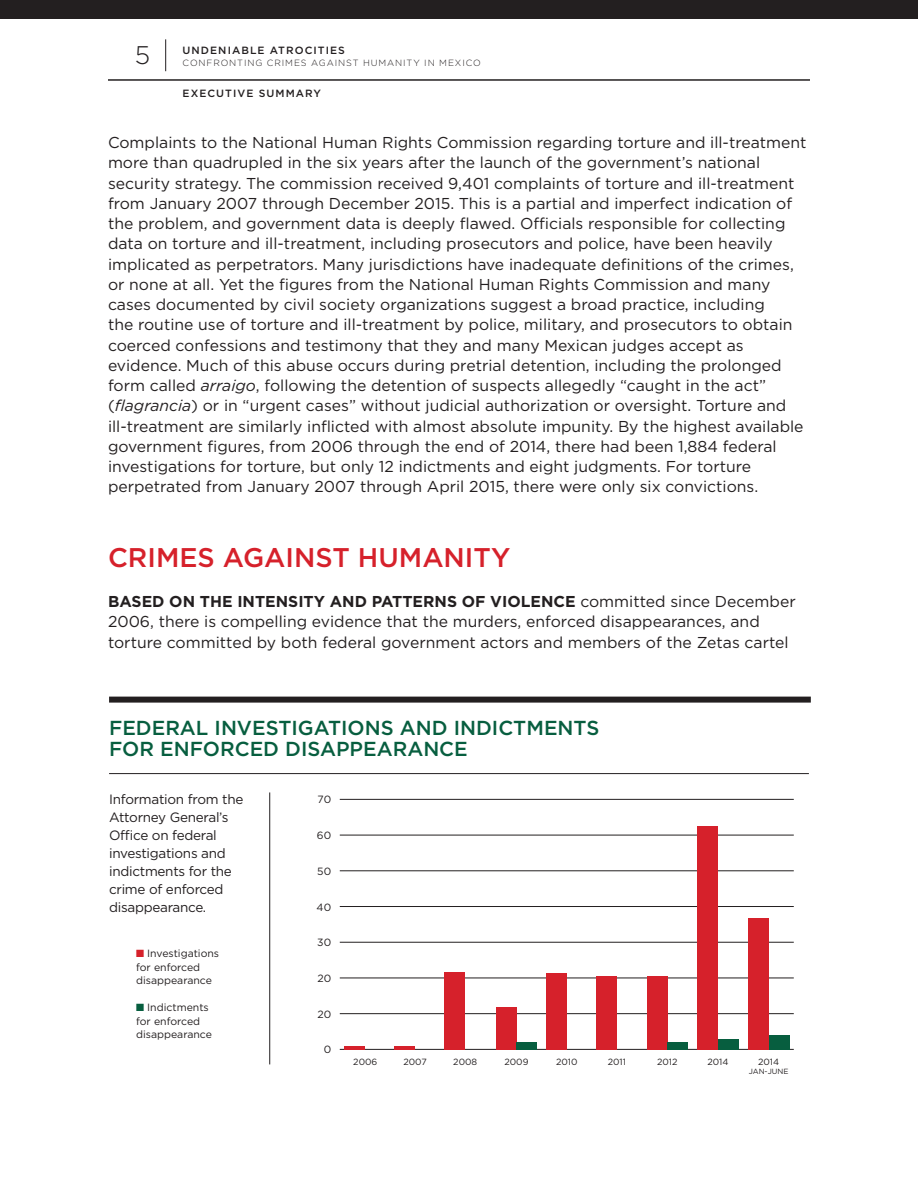
<style>
.page{position:relative;width:918px;height:1188px;background:#fff}
.page>*{position:absolute;margin:0;border:0;box-sizing:border-box;transform-origin:0 0}
.SUBHEAD_1{font:500 27px "Gotham";color:#d6212b}
.t1{font:300 25.5px "Gotham";color:#231f20}
.FGR_Header{font:500 20.25px/21px "Gotham";color:#075e3f}
.TEXT_basic{font:15.75px/20.2px "Gotham";color:#231f20}
.FGR_text{font:13.5px/18px "Gotham";letter-spacing:-.02em;color:#231f20}
.TEXT_basic-2{font:10.5px/13.5px "Gotham";color:#231f20}
.t2{font:500 10.5px "Gotham";letter-spacing:.1em;color:#231f20}
.t3{font:300 9px "Gotham";letter-spacing:.1em;color:#231f20}
.TEXT_basic-3{font:9px "Gotham";color:#231f20}
.TEXT_basic-4{font:7.5px "Gotham";color:#231f20}
.s1{font-style:italic}
.s2{font-weight:700}
.s3{color:#d6212b}
.s4{color:#075e3f}
</style>
<div class="page">
<hr style="left:165px;top:39px;width:1px;height:32px;background:#231f20">
<hr style="left:108px;top:79px;width:702px;height:2px;background:#231f20">
<div style="left:0;top:0;width:918px;height:18px;background:#231f20"></div>
<hr style="left:109px;top:773px;width:700px;height:1px;background:#231f20">
<hr style="left:269px;top:792px;width:1px;height:272px;background:#231f20">
<hr style="left:340px;top:1049px;width:454px;height:1px;background:#231f20">
<hr style="left:340px;top:1013px;width:454px;height:1px;background:#231f20">
<hr style="left:340px;top:978px;width:454px;height:1px;background:#231f20">
<hr style="left:340px;top:942px;width:454px;height:1px;background:#231f20">
<hr style="left:340px;top:906px;width:454px;height:1px;background:#231f20">
<hr style="left:340px;top:871px;width:454px;height:1px;background:#231f20">
<hr style="left:340px;top:799px;width:454px;height:1px;background:#231f20">
<hr style="left:340px;top:835px;width:454px;height:1px;background:#231f20">
<hr style="left:345px;top:1046px;width:20px;height:4px;background:#d6212b">
<hr style="left:394px;top:1046px;width:21px;height:4px;background:#d6212b">
<div style="left:444px;top:972px;width:21px;height:78px;background:#d6212b"></div>
<div style="left:496px;top:1007px;width:21px;height:43px;background:#d6212b"></div>
<div style="left:546px;top:973px;width:21px;height:77px;background:#d6212b"></div>
<div style="left:596px;top:976px;width:21px;height:74px;background:#d6212b"></div>
<div style="left:647px;top:976px;width:20px;height:74px;background:#d6212b"></div>
<div style="left:697px;top:826px;width:21px;height:224px;background:#d6212b"></div>
<div style="left:748px;top:918px;width:21px;height:132px;background:#d6212b"></div>
<div style="left:517px;top:1042px;width:20px;height:8px;background:#075e3f"></div>
<div style="left:667px;top:1042px;width:21px;height:8px;background:#075e3f"></div>
<div style="left:718px;top:1039px;width:21px;height:11px;background:#075e3f"></div>
<div style="left:769px;top:1035px;width:20px;height:15px;background:#075e3f"></div>
<div style="left:109px;top:697px;width:702px;height:6px;background:#231f20"></div>
<p class="t1" style="left:135px;top:41px;width:17px">5</p>
<p class="t2" style="left:183px;top:44px;width:164px">UNDENIABLE ATROCITIES</p>
<p class="t3" style="left:183px;top:58px;width:300px">CONFRONTING CRIMES AGAINST HUMANITY IN MEXICO</p>
<p class="t2" style="left:183px;top:87px;width:140px">EXECUTIVE SUMMARY</p>
<p class="TEXT_basic" style="left:108px;top:132px;width:700px">Complaints to the National Human Rights Commission regarding torture and ill-treatment more than quadrupled in the six years after the launch of the government’s national security strategy. The commission received 9,401 complaints of torture and ill-treatment from January 2007 through December 2015. This is a partial and imperfect indication of the problem, and government data is deeply flawed. Officials responsible for collecting data on torture and ill-treatment, including prosecutors and police, have been heavily implicated as perpetrators. Many jurisdictions have inadequate definitions of the crimes, or none at all. Yet the figures from the National Human Rights Commission and many cases documented by civil society organizations suggest a broad practice, including<br>the routine use of torture and ill-treatment by police, military, and prosecutors to obtain coerced confessions and testimony that they and many Mexican judges accept as evidence. Much of this abuse occurs during pretrial detention, including the prolonged form called <span class="s1">arraigo</span>, following the detention of suspects allegedly “caught in the act” (<span class="s1">flagrancia</span>) or in “urgent cases” without judicial authorization or oversight. Torture and ill-treatment are similarly inflicted with almost absolute impunity. By the highest available government figures, from 2006 through the end of 2014, there had been 1,884 federal investigations for torture, but only 12 indictments and eight judgments. For torture perpetrated from January 2007 through April 2015, there were only six convictions.</p>
<p class="SUBHEAD_1" style="left:108px;top:542px;width:404px">CRIMES AGAINST HUMANITY</p>
<p class="TEXT_basic" style="left:108px;top:591px;width:689px"><span class="s2">BASED ON THE INTENSITY AND PATTERNS OF VIOLENCE</span> committed since December<br>2006, there is compelling evidence that the murders, enforced disappearances, and torture committed by both federal government actors and members of the Zetas cartel</p>
<p class="FGR_Header" style="left:109px;top:717px;width:492px">FEDERAL INVESTIGATIONS AND INDICTMENTS<br>FOR ENFORCED DISAPPEARANCE</p>
<p class="FGR_text" style="left:109px;top:790px;width:136px">Information from the<br>Attorney General’s<br>Office on federal investigations and indictments for the crime of enforced disappearance.</p>
<p class="TEXT_basic-2" style="left:136px;top:946px;width:85px"><span class="s3">■</span> Investigations for enforced disappearance</p>
<p class="TEXT_basic-2" style="left:136px;top:1000px;width:77px"><span class="s4">■</span> Indictments for enforced disappearance</p>
<p class="TEXT_basic-2" style="left:324px;top:1043px;width:9px">0</p>
<p class="TEXT_basic-2" style="left:318px;top:793px;width:15px">70</p>
<p class="TEXT_basic-2" style="left:317px;top:828px;width:16px">60</p>
<p class="TEXT_basic-2" style="left:317px;top:864px;width:15px">50</p>
<p class="TEXT_basic-2" style="left:317px;top:900px;width:16px">40</p>
<p class="TEXT_basic-2" style="left:317px;top:936px;width:15px">30</p>
<p class="TEXT_basic-2" style="left:317px;top:971px;width:15px">20</p>
<p class="TEXT_basic-2" style="left:317px;top:1007px;width:15px">20</p>
<p class="TEXT_basic-3" style="left:353px;top:1056px;width:26px">2006</p>
<p class="TEXT_basic-3" style="left:403px;top:1056px;width:25px">2007</p>
<p class="TEXT_basic-3" style="left:453px;top:1056px;width:25px">2008</p>
<p class="TEXT_basic-3" style="left:505px;top:1056px;width:26px">2009</p>
<p class="TEXT_basic-3" style="left:556px;top:1056px;width:23px">2010</p>
<p class="TEXT_basic-3" style="left:608px;top:1056px;width:20px">2011</p>
<p class="TEXT_basic-3" style="left:657px;top:1056px;width:22px">2012</p>
<p class="TEXT_basic-3" style="left:708px;top:1056px;width:23px">2014</p>
<p class="TEXT_basic-3" style="left:758px;top:1056px;width:23px">2014</p>
<p class="TEXT_basic-4" style="left:749px;top:1067px;width:41px">JAN-JUNE</p>
</div>
